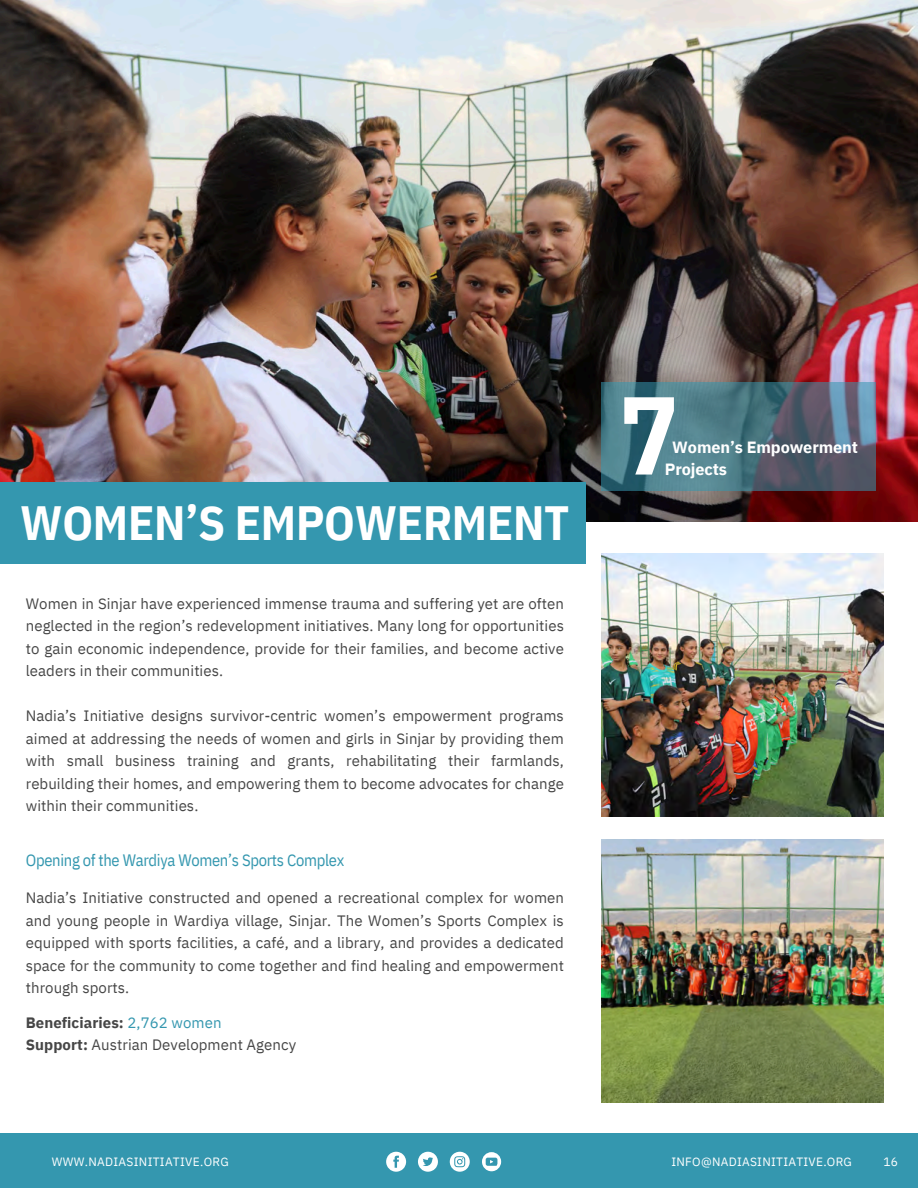
<style>
.page{position:relative;width:918px;height:1188px;background:#fff}
.page>*{position:absolute;margin:0;border:0;box-sizing:border-box;transform-origin:0 0}
.t1{font:700 110.7px "IBM Plex Sans Cond";color:#fff}
.t2{font:700 48px "IBM Plex Sans Cond";letter-spacing:-.005em;color:#fff}
.t3{font:16.5px "IBM Plex Sans Cond";letter-spacing:-.02em;color:#3497af}
.t4{font:700 16.2px/22.6px "IBM Plex Sans";letter-spacing:-.005em;color:#fff}
.t5{font:15px/22.5px "IBM Plex Sans";letter-spacing:.005em;color:#464646;text-align:justify}
.t6{font:12px "IBM Plex Sans";letter-spacing:.025em;color:#fff}
.s1{font-weight:700}
.s2{color:#3497af}
</style>
<div class="page">
<img style="left:0;top:0;width:918px;height:522px">
<div style="left:0;top:482px;width:586px;height:81px;background:#3497af"></div>
<svg style="left:602px;top:382px;width:274px;height:109px;background:#4e717f"></svg>
<img style="left:602px;top:554px;width:282px;height:263px">
<img style="left:602px;top:839px;width:282px;height:263px">
<div style="left:0;top:1134px;width:918px;height:54px;background:#3497af"></div>
<svg style="left:386px;top:1152px;width:20px;height:20px"></svg>
<svg style="left:450px;top:1152px;width:20px;height:20px"></svg>
<svg style="left:418px;top:1152px;width:20px;height:20px"></svg>
<svg style="left:482px;top:1152px;width:19px;height:19px"></svg>
<h1 class="t2" style="left:20px;top:491px;width:551px">WOMEN’S EMPOWERMENT</h1>
<h4 class="t5" style="left:26px;top:592px;width:540px">Women in Sinjar have experienced immense trauma and suffering yet are often neglected in the region’s redevelopment initiatives. Many long for opportunities to gain economic independence, provide for their families, and become active leaders in their communities.</h4>
<h4 class="t5" style="left:26px;top:704px;width:540px">Nadia’s Initiative designs survivor-centric women’s empowerment programs aimed at addressing the needs of women and girls in Sinjar by providing them with small business training and grants, rehabilitating their farmlands, rebuilding their homes, and empowering them to become advocates for change within their communities.</h4>
<p class="t3" style="left:26px;top:849px;width:320px">Opening of the Wardiya Women’s Sports Complex</p>
<p class="t5" style="left:26px;top:886px;width:540px">Nadia’s Initiative constructed and opened a recreational complex for women and young people in Wardiya village, Sinjar. The Women’s Sports Complex is equipped with sports facilities, a café, and a library, and provides a dedicated space for the community to come together and find healing and empowerment through sports.</p>
<p class="t5" style="left:26px;top:1012px;width:272px;line-height:21.3px"><span class="s1">Beneficiaries:</span> <span class="s2">2,762 women<br></span><span class="s1">Support:</span> Austrian Development Agency</p>
<h3 class="t1" style="left:619px;top:361px;width:61px">7</h3>
<h2 class="t4" style="left:665px;top:435px;width:195px;text-indent:7px">Women’s Empowerment<br>Projects</h2>
<h4 class="t6" style="left:52px;top:1154px;width:178px">WWW.NADIASINITIATIVE.ORG</h4>
<h4 class="t6" style="left:671px;top:1154px;width:182px">INFO@NADIASINITIATIVE.ORG</h4>
<h4 class="t6" style="left:883px;top:1154px;width:16px">16</h4>
</div>
